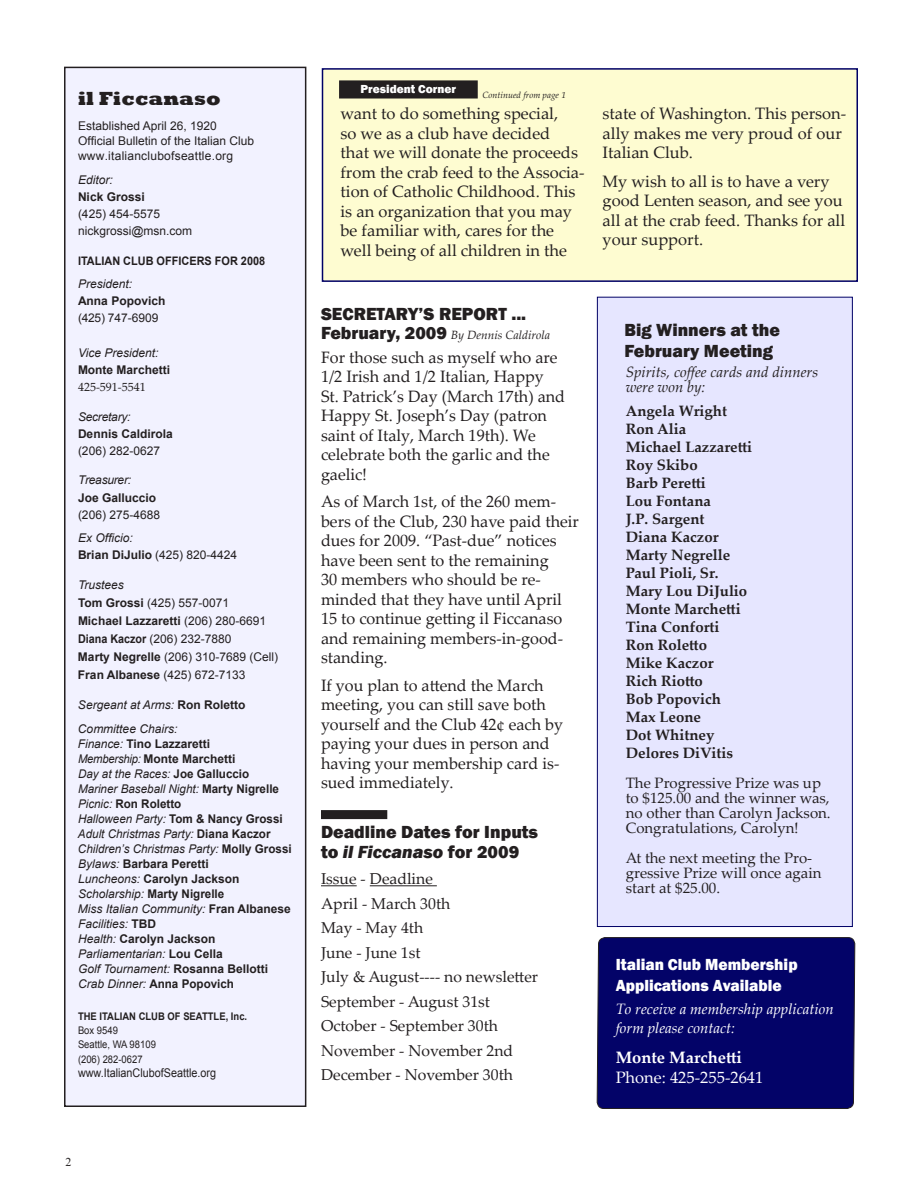
<style>
.page{position:relative;width:918px;height:1188px;background:#fff}
.page>*{position:absolute;margin:0;border:0;box-sizing:border-box;transform-origin:0 0}
.t1{font:800 19.5px "Rockwell";letter-spacing:.01em;color:#231f20}
.t2{font:800 18px/21px "Franklin Gothic";color:#231f20}
.t3{font:16.5px/19.5px "Palatino Linotype";color:#231f20}
.t4{font:800 16.5px/21px "Franklin Gothic";color:#fff;scale:.96 1}
.t5{font:16.5px "Palatino Linotype";color:#fff}
.t6{font:700 16.5px "Palatino Linotype";color:#fff}
.t7{font:15.75px/24.5px "Palatino Linotype";color:#231f20}
.t8{font:700 15px/18px "Palatino Linotype";color:#231f20}
.t9{font:15px/15px "Palatino Linotype";color:#231f20}
.t10{font:italic 15px/19.5px "Palatino Linotype";color:#fff}
.t11{font:italic 15px/15px "Palatino Linotype";color:#231f20}
.t12{font:italic 12px/15px "Arial";color:#231f20}
.t13{font:12px/18px "Arial";color:#231f20}
.t14{font:700 12px "Arial";color:#231f20}
.t15{font:italic 12px "Palatino Linotype";color:#231f20}
.t16{font:12px "Arial";color:#231f20;scale:.9 1}
.t17{font:italic 12px "Arial";letter-spacing:-.02em;color:#231f20}
.t18{font:800 12px "Franklin Gothic";color:#fff}
.t19{font:12px "Palatino Linotype";color:#231f20}
.t20{font:12px "Times New Roman";color:#231f20}
.t21{font:700 11.7px "Arial";color:#231f20;scale:.93 1}
.t22{font:10.5px/14.2px "Arial";color:#231f20;scale:.9 1}
.t23{font:700 10.5px "Arial";color:#231f20;scale:.9 1}
.t24{font:italic 9px "Palatino Linotype";color:#231f20}
.s1{font-style:italic}
.s2{font-weight:700}
.s3{font-weight:700;font-style:normal}
.s4{font-family:"Franklin Gothic";font-weight:800;font-style:normal;font-size:18px}
</style>
<div class="page">
<div style="left:597px;top:297px;width:256px;height:630px;background:#e6e6ff;border:1px solid #006"></div>
<div style="left:322px;top:68px;width:536px;height:214px;background:#fefcd1;border:2px solid #006"></div>
<div style="left:65px;top:67px;width:241px;height:1039px;background:#f2f2ff"></div>
<div style="left:64px;top:67px;width:242px;height:1040px;border:2px solid #231f20"></div>
<div style="left:339px;top:80px;width:139px;height:19px;border:9px solid #231f20"></div>
<div style="left:597px;top:937px;width:258px;height:172px;background:#030368"></div>
<hr style="left:321px;top:885px;width:36px;height:1px;background:#231f20">
<hr style="left:370px;top:885px;width:67px;height:1px;background:#231f20">
<div style="left:321px;top:810px;width:66px;height:9px;background:#231f20"></div>
<p class="t1" style="left:78px;top:87px;width:144px">il Ficcanaso</p>
<p class="t13" style="left:78px;top:119px;width:178px;line-height:15px">Established April 26, 1920<br>Official Bulletin of the Italian Club www.italianclubofseattle.org</p>
<p class="t12" style="left:78px;top:172px;width:36px">Editor:</p>
<p class="t14" style="left:78px;top:189px;width:68px">Nick Grossi</p>
<p class="t13" style="left:78px;top:205px;width:116px;line-height:17.2px">(425) 454-5575 nickgrossi@msn.com</p>
<p class="t21" style="left:78px;top:253px;width:203px">Italian Club Officers for 2008</p>
<p class="t12" style="left:78px;top:276px;width:56px">President:</p>
<p class="t14" style="left:78px;top:293px;width:89px">Anna Popovich</p>
<p class="t13" style="left:78px;top:309px;width:82px">(425) 747-6909</p>
<p class="t12" style="left:78px;top:345px;width:82px">Vice President:</p>
<p class="t14" style="left:78px;top:362px;width:94px">Monte Marchetti</p>
<p class="t19" style="left:78px;top:379px;width:69px">425-591-5541</p>
<p class="t17" style="left:78px;top:409px;width:54px">Secretary:</p>
<p class="t14" style="left:78px;top:426px;width:96px">Dennis Caldirola</p>
<p class="t13" style="left:78px;top:442px;width:84px">(206) 282-0627</p>
<p class="t17" style="left:78px;top:472px;width:55px">Treasurer:</p>
<p class="t14" style="left:78px;top:489px;width:80px">Joe Galluccio</p>
<p class="t13" style="left:78px;top:506px;width:84px">(206) 275-4688</p>
<p class="t13" style="left:78px;top:529px;width:161px;line-height:17.2px"><span class="s1">Ex Officio:<br></span><span class="s2">Brian DiJulio</span> (425) 820-4424</p>
<p class="t13" style="left:78px;top:576px;width:202px"><span class="s1">Trustees<br></span><span class="s2">Tom Grossi</span> (425) 557-0071<br><span class="s2">Michael Lazzaretti</span> (206) 280-6691<br><span class="s2">Diana Kaczor</span> (206) 232-7880<br><span class="s2">Marty Negrelle</span> (206) 310-7689 (Cell)<br><span class="s2">Fran Albanese</span> (425) 672-7133</p>
<p class="t12" style="left:78px;top:693px;width:169px;line-height:24px">Sergeant at Arms: <span class="s3">Ron Roletto<br></span>Committee Chairs:</p>
<p class="t12" style="left:78px;top:736px;width:215px">Finance: <span class="s3">Tino Lazzaretti<br></span>Membership: <span class="s3">Monte Marchetti<br></span>Day at the Races: <span class="s3">Joe Galluccio<br></span>Mariner Baseball Night: <span class="s3">Marty Nigrelle<br></span>Picnic: <span class="s3">Ron Roletto<br></span>Halloween Party: <span class="s3">Tom &amp; Nancy Grossi<br></span>Adult Christmas Party: <span class="s3">Diana Kaczor<br></span>Children’s Christmas Party: <span class="s3">Molly Grossi<br></span>Bylaws: <span class="s3">Barbara Peretti<br></span>Luncheons: <span class="s3">Carolyn Jackson<br></span>Scholarship: <span class="s3">Marty Nigrelle<br></span>Miss Italian Community: <span class="s3">Fran Albanese<br></span>Facilities: <span class="s3">TB D<br></span>Health: <span class="s3">Carolyn Jackson<br></span>Parliamentarian: <span class="s3">Lou Cella<br></span>Golf Tournament: <span class="s3">Rosanna Bellotti<br></span>Crab Dinner: <span class="s3">Anna Popovich</span></p>
<p class="t23" style="left:78px;top:1009px;width:83px">THE ITALIAN CLUB</p>
<p class="t23" style="left:168px;top:1009px;width:26px">OF SEATTLE</p>
<p class="t23" style="left:226px;top:1009px;width:25px">, Inc.</p>
<p class="t22" style="left:78px;top:1023px;width:88px">Box 9549<br>Seattle, WA 98109 (206) 282-0627</p>
<p class="t16" style="left:78px;top:1065px;width:155px">www.ItalianClubofSeattle.org</p>
<p class="t20" style="left:65px;top:1154px;width:7px">2</p>
<p class="t18" style="left:360px;top:82px;width:97px">President Corner</p>
<p class="t24" style="left:483px;top:89px;width:85px">Continued from page 1</p>
<p class="t3" style="left:341px;top:103px;width:246px">want to do something special,<br>so we as a club have decided<br>that we will donate the proceeds from the crab feed to the Associa&shy;tion of Catholic Childhood. This is an organization that you may be familiar with, cares for the well being of all children in the</p>
<p class="t3" style="left:603px;top:103px;width:245px">state of Washington. This person&shy;ally makes me very proud of our<br>Italian Club.</p>
<p class="t3" style="left:603px;top:171px;width:244px">My wish to all is to have a very good Lenten season, and see you all at the crab feed. Thanks for all your support.</p>
<p class="t2" style="left:321px;top:303px;width:207px">SECRETARY’S REPORT ...</p>
<p class="t15" style="left:321px;top:326px;width:231px"><span class="s4">February, 2009</span> By Dennis Caldirola</p>
<p class="t2" style="left:625px;top:319px;width:157px">Big Winners at the<br>February Meeting</p>
<p class="t3" style="left:321px;top:347px;width:246px">For those such as myself who are<br>1/2 Irish and 1/2 Italian, Happy<br>St. Patrick’s Day (March 17th) and<br>Happy St. Joseph’s Day (patron saint of Italy, March 19th). We celebrate both the garlic and the gaelic!</p>
<p class="t3" style="left:321px;top:491px;width:259px">As of March 1st, of the 260 mem&shy;bers of the Club, 230 have paid their dues for 2009. “Past-due” notices have been sent to the remaining<br>30 members who should be re&shy;minded that they have until April<br>15 to continue getting il Ficcanaso and remaining members-in-good&shy;standing.</p>
<p class="t3" style="left:321px;top:675px;width:244px">If you plan to attend the March meeting, you can still save both yourself and the Club 42¢ each by paying your dues in person and having your membership card is&shy;sued immediately.</p>
<p class="t11" style="left:626px;top:364px;width:194px">Spirits, coffee cards and dinners were won by:</p>
<p class="t8" style="left:626px;top:401px;width:128px">Angela Wright<br>Ron Alia<br>Michael Lazzaretti<br>Roy Skibo<br>Barb Peretti<br>Lou Fontana<br>J.P. Sargent<br>Diana Kaczor<br>Marty Negrelle<br>Paul Pioli, Sr.<br>Mary Lou DiJulio<br>Monte Marchetti<br>Tina Conforti<br>Ron Roletto<br>Mike Kaczor<br>Rich Riotto<br>Bob Popovich<br>Max Leone<br>Dot Whitney<br>Delores DiVitis</p>
<p class="t9" style="left:626px;top:775px;width:206px">The Progressive Prize was up to $125.00 and the winner was, no other than Carolyn Jackson.<br>Congratulations, Carolyn!</p>
<p class="t9" style="left:626px;top:850px;width:197px">At the next meeting the Pro&shy;gressive Prize will once again start at $25.00.</p>
<p class="t2" style="left:321px;top:821px;width:219px;line-height:20.2px">Deadline Dates for Inputs to <span class="s1">il Ficcanaso</span> for 2009</p>
<p class="t7" style="left:321px;top:866px;width:219px">Issue - Deadline<br>April - March 30th<br>May - May 4th<br>June - June 1st<br>July &amp; August---- no newsletter<br>September - August 31st<br>October - September 30th<br>November - November 2nd<br>December - November 30th</p>
<p class="t4" style="left:616px;top:954px;width:191px">Italian Club Membership<br>Applications Available</p>
<p class="t10" style="left:616px;top:998px;width:220px">To receive a membership application form please contact:</p>
<p class="t6" style="left:616px;top:1046px;width:128px">Monte Marchetti</p>
<p class="t5" style="left:616px;top:1065px;width:149px">Phone: 425-255-2641</p>
</div>
